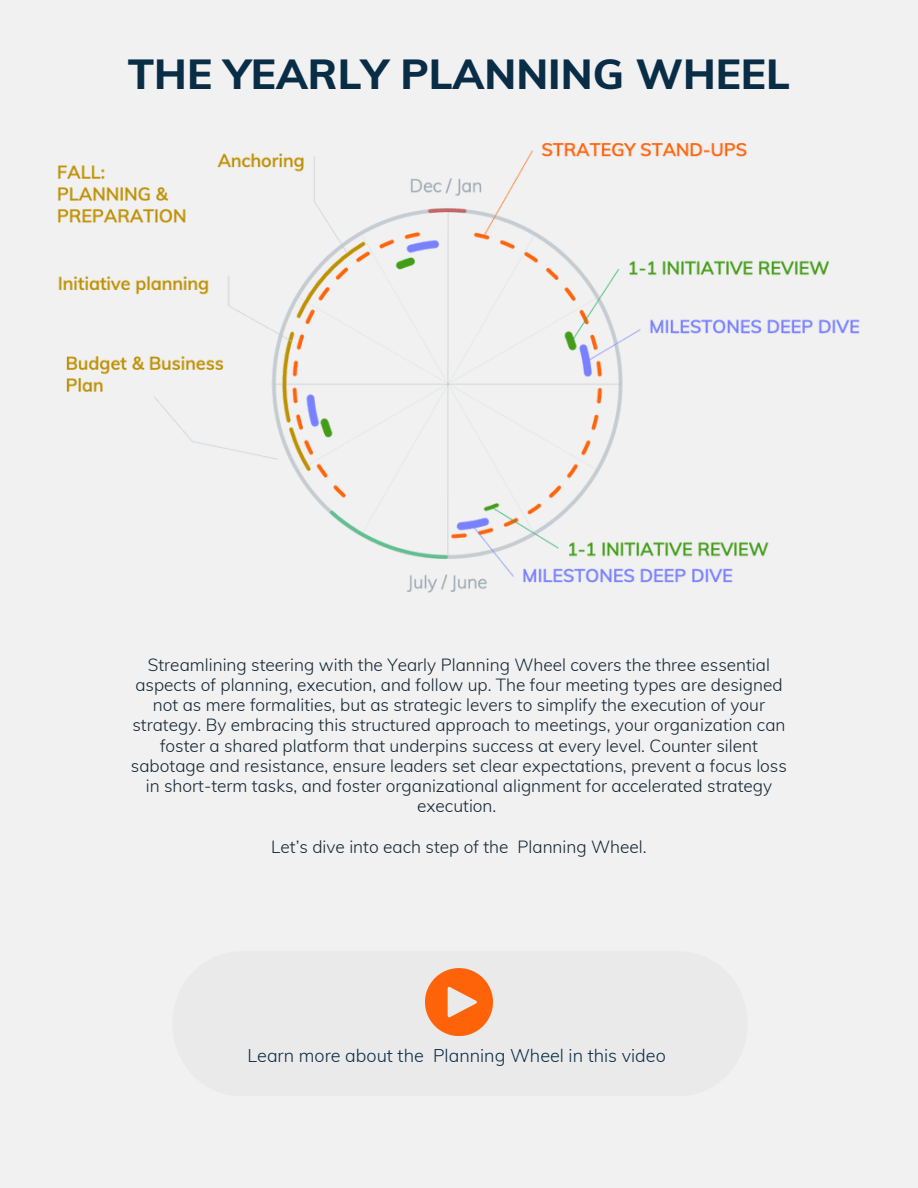
<style>
.page{position:relative;width:918px;height:1188px;background:#f1f1f1}
.page>*{position:absolute;margin:0;border:0;box-sizing:border-box;transform-origin:0 0}
.t1{font:800 42px "Muli";color:#092d47}
.t2{font:300 18px "Muli";color:#092d47}
.t3{font:300 17.25px/20.2px "Muli";color:#132533;text-align:center}
</style>
<div class="page">
<img style="left:57px;top:143px;width:803px;height:450px">
<div style="left:172px;top:951px;width:576px;height:145px;background:#eaeaea;border-radius:71px"></div>
<svg style="left:425px;top:968px;width:67px;height:68px"></svg>
<p class="t1" style="left:128px;top:47px;width:664px">THE YEARLY PLANNING WHEEL</p>
<p class="t3" style="left:131px;top:654px;width:658px">Streamlining steering with the Yearly Planning Wheel covers the three essential aspects of planning, execution, and follow up. The four meeting types are designed not as mere formalities, but as strategic levers to simplify the execution of your strategy. By embracing this structured approach to meetings, your organization can foster a shared platform that underpins success at every level. Counter silent sabotage and resistance, ensure leaders set clear expectations, prevent a focus loss in short-term tasks, and foster organizational alignment for accelerated strategy execution.</p>
<p class="t3" style="left:271px;top:836px;width:377px">Let’s dive into each step of the Planning Wheel.</p>
<p class="t2" style="left:248px;top:1044px;width:420px">Learn more about the Planning Wheel in this video</p>
</div>
